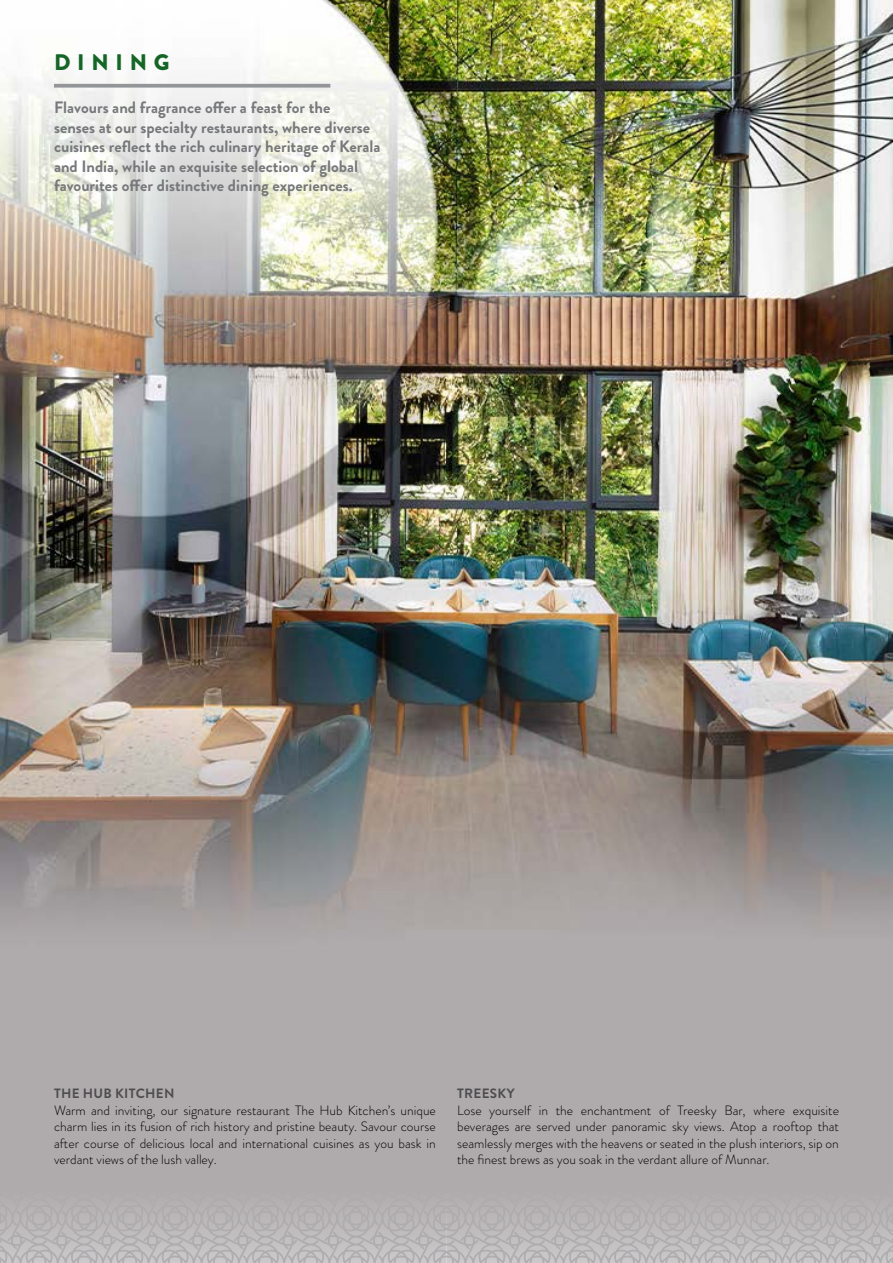
<style>
.page{position:relative;width:893px;height:1263px;background:#fff}
.page>*{position:absolute;margin:0;border:0;box-sizing:border-box;transform-origin:0 0}
.t1{font:900 22.5px "Brandon Grotesque";letter-spacing:.3em;color:#146526}
.t2{font:700 16.5px/19.5px "Brandon Grotesque";color:#77787b}
.t3{font:300 13.5px/16.5px "Brandon Grotesque";color:#000;text-align:justify}
.t4{font:700 13.5px "Brandon Grotesque";letter-spacing:.02em;color:#4d4d4f}
</style>
<div class="page">
<img style="left:0;top:0;width:893px;height:1173px">
<svg style="left:54px;top:84px;width:276px;height:4px"></svg>
<svg style="left:0;top:1173px;width:893px;height:90px"></svg>
<h1 class="t1" style="left:54px;top:46px;width:117px">DINING</h1>
<p class="t2" style="left:54px;top:98px;width:328px">Flavours and fragrance offer a feast for the<br>senses at our specialty restaurants, where diverse cuisines reflect the rich culinary heritage of Kerala and India, while an exquisite selection of global favourites offer distinctive dining experiences.</p>
<p class="t4" style="left:54px;top:1084px;width:122px">THE HUB KITCHEN</p>
<p class="t3" style="left:54px;top:1102px;width:383px">Warm and inviting, our signature restaurant The Hub Kitchen’s unique charm lies in its fusion of rich history and pristine beauty. Savour course after course of delicious local and international cuisines as you bask in verdant views of the lush valley.</p>
<p class="t4" style="left:457px;top:1084px;width:59px">TREESKY</p>
<p class="t3" style="left:457px;top:1102px;width:383px">Lose yourself in the enchantment of Treesky Bar, where exquisite beverages are served under panoramic sky views. Atop a rooftop that seamlessly merges with the heavens or seated in the plush interiors, sip on the finest brews as you soak in the verdant allure of Munnar.</p>
</div>
